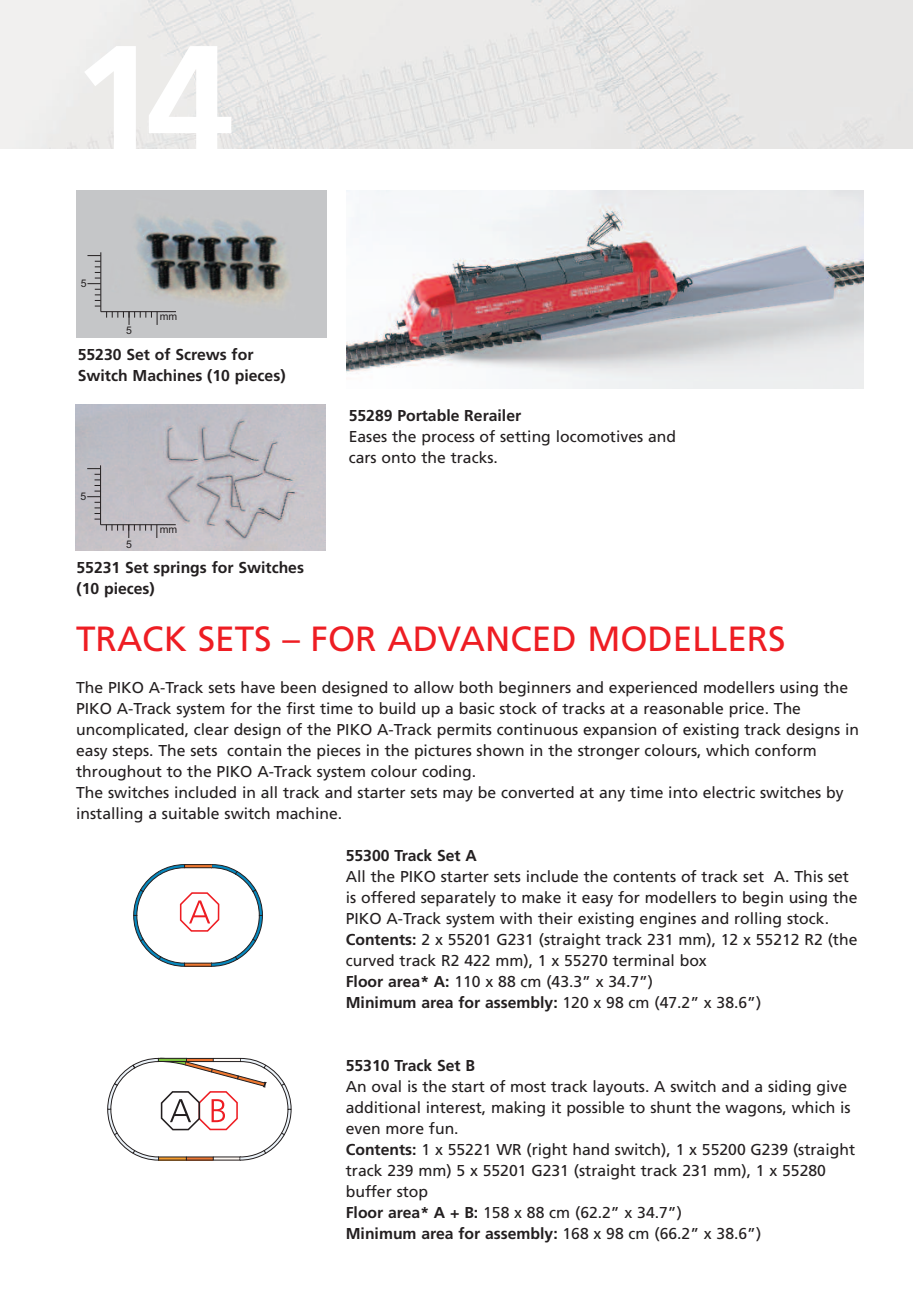
<style>
.page{position:relative;width:913px;height:1315px;background:#fff}
.page>*{position:absolute;margin:0;border:0;box-sizing:border-box;transform-origin:0 0}
.t1{font:700 157.5px "Frutiger";color:#fff}
.t2{font:35px "Frutiger";color:#ee1d23}
.t3{font:15.75px/21px "Frutiger";color:#231f20}
.t4{font:700 15.75px/21px "Frutiger";color:#231f20}
.t5{font:10.5px "Arial";color:#231f20}
.s1{font-weight:700}
</style>
<div class="page">
<img style="left:0;top:0;width:913px;height:149px">
<svg style="left:133px;top:864px;width:130px;height:103px"></svg>
<svg style="left:107px;top:1058px;width:184px;height:102px"></svg>
<img style="left:346px;top:191px;width:517px;height:197px">
<img style="left:76px;top:191px;width:251px;height:147px">
<img style="left:75px;top:404px;width:250px;height:147px">
<hr style="left:101px;top:524px;width:75px;height:1px;background:#231f20">
<hr style="left:100px;top:465px;width:1px;height:60px;background:#231f20">
<svg style="left:87px;top:468px;width:13px;height:52px"></svg>
<svg style="left:106px;top:525px;width:51px;height:13px"></svg>
<hr style="left:101px;top:311px;width:75px;height:1px;background:#231f20">
<hr style="left:100px;top:252px;width:1px;height:60px;background:#231f20">
<svg style="left:87px;top:255px;width:71px;height:70px;background:#b8babb"></svg>
<h1 class="t1" style="left:72px;top:38px;width:89px">3</h1>
<h1 class="t1" style="left:72px;top:38px;width:164px">14</h1>
<p class="t5" style="left:81px;top:277px;width:7px">5</p>
<p class="t5" style="left:126px;top:325px;width:7px">5</p>
<p class="t5" style="left:160px;top:311px;width:19px">mm</p>
<p class="t4" style="left:78px;top:345px;width:209px">55230 Set of Screws for<br>Switch Machines (10 pieces)</p>
<p class="t5" style="left:80px;top:490px;width:7px">5</p>
<p class="t5" style="left:126px;top:538px;width:7px">5</p>
<p class="t5" style="left:160px;top:524px;width:19px">mm</p>
<p class="t4" style="left:76px;top:558px;width:229px">55231 Set springs for Switches (10 pieces)</p>
<p class="t4" style="left:349px;top:406px;width:174px">55289 Portable Rerailer</p>
<p class="t3" style="left:349px;top:427px;width:329px">Eases the process of setting locomotives and cars onto the tracks.</p>
<h2 class="t2" style="left:76px;top:625px;width:711px">TRACK SETS – FOR ADVANCED MODELLERS</h2>
<p class="t3" style="left:76px;top:678px;width:784px">The PIKO A-Track sets have been designed to allow both beginners and experienced modellers using the PIKO A-Track system for the first time to build up a basic stock of tracks at a reasonable price. The uncomplicated, clear design of the PIKO A-Track permits continuous expansion of existing track designs in easy steps. The sets contain the pieces in the pictures shown in the stronger colours, which conform throughout to the PIKO A-Track system colour coding.<br>The switches included in all track and starter sets may be converted at any time into electric switches by installing a suitable switch machine.</p>
<p class="t4" style="left:346px;top:846px;width:133px">55300 Track Set A</p>
<p class="t3" style="left:346px;top:867px;width:513px">All the PIKO starter sets include the contents of track set A. This set is offered separately to make it easy for modellers to begin using the PIKO A-Track system with their existing engines and rolling stock.<br><span class="s1">Contents:</span> 2 x 55201 G231 (straight track 231 mm), 12 x 55212 R2 (the curved track R2 422 mm), 1 x 55270 terminal box<br><span class="s1">Floor area* A:</span> 110 x 88 cm (43.3” x 34.7”)<br><span class="s1">Minimum area for assembly:</span> 120 x 98 cm (47.2” x 38.6”)</p>
<p class="t4" style="left:346px;top:1056px;width:131px">55310 Track Set B</p>
<p class="t3" style="left:346px;top:1077px;width:511px">An oval is the start of most track layouts. A switch and a siding give additional interest, making it possible to shunt the wagons, which is even more fun.<br><span class="s1">Contents:</span> 1 x 55221 WR (right hand switch), 1 x 55200 G239 (straight track 239 mm) 5 x 55201 G231 (straight track 231 mm), 1 x 55280 buffer stop<br><span class="s1">Floor area* A + B:</span> 158 x 88 cm (62.2” x 34.7”)<br><span class="s1">Minimum area for assembly:</span> 168 x 98 cm (66.2” x 38.6”)</p>
</div>
